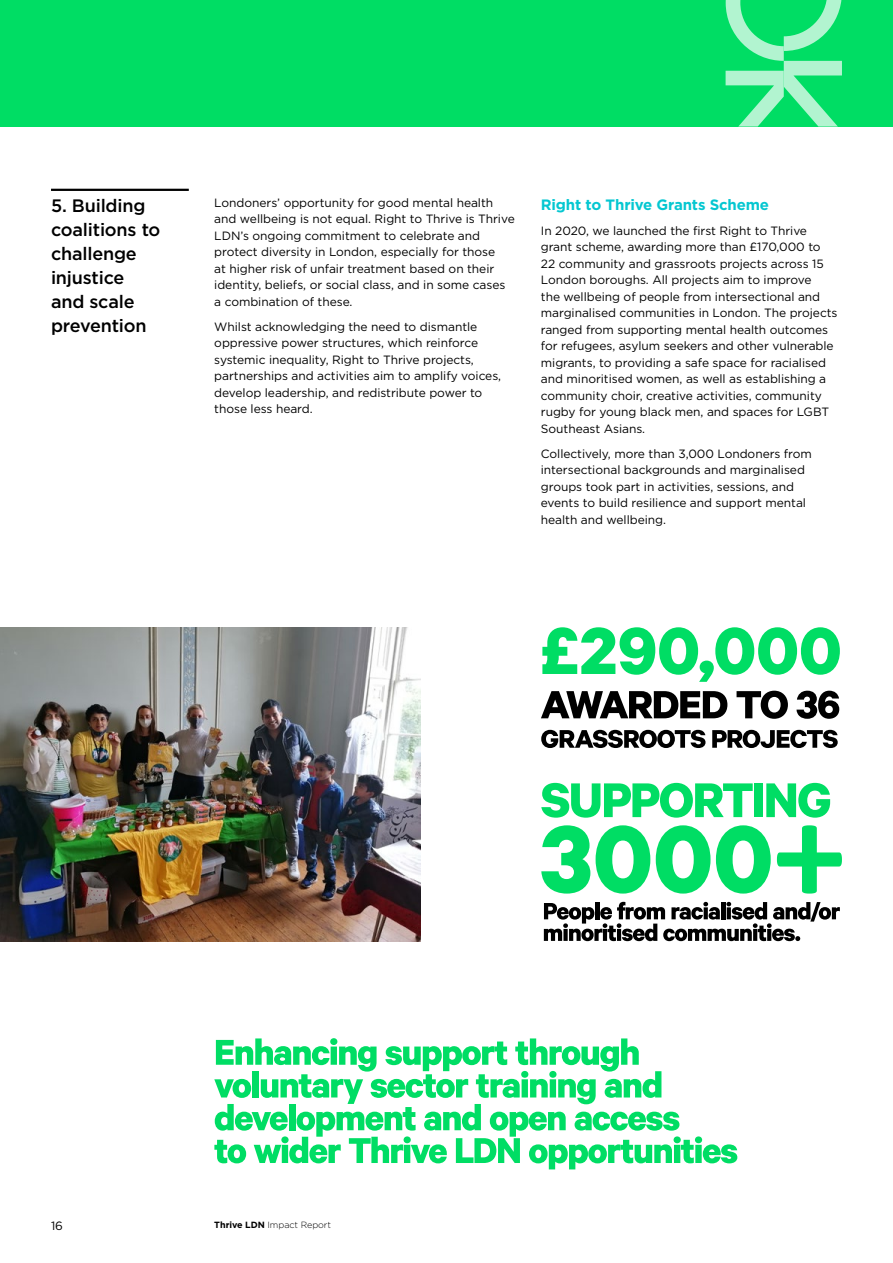
<style>
.page{position:relative;width:893px;height:1263px;background:#fff}
.page>*{position:absolute;margin:0;border:0;box-sizing:border-box;transform-origin:0 0}
.t1{font:500 18px/24px "Gotham";letter-spacing:-.01em;color:#000}
.t2{font:700 15px "Gotham";letter-spacing:-.01em;color:#05c7d1}
.t3{font:12px/16.5px "Gotham";letter-spacing:-.005em;color:#000}
.t4{font:300 9px "Gotham";letter-spacing:-.005em;color:#000}
.s1{font-weight:700}
</style>
<div class="page">
<div style="left:0;top:0;width:893px;height:127px;background:#00dd64"></div>
<svg style="left:726px;top:0;width:116px;height:127px"></svg>
<hr style="left:51px;top:189px;width:138px;height:2px;background:#000">
<svg style="left:542px;top:627px;width:298px;height:55px"></svg>
<svg style="left:541px;top:691px;width:186px;height:27px"></svg>
<svg style="left:736px;top:691px;width:52px;height:28px"></svg>
<svg style="left:796px;top:691px;width:43px;height:28px"></svg>
<svg style="left:541px;top:730px;width:164px;height:18px"></svg>
<svg style="left:712px;top:730px;width:126px;height:18px"></svg>
<svg style="left:214px;top:1038px;width:523px;height:131px"></svg>
<img style="left:0;top:627px;width:421px;height:314px">
<svg style="left:541px;top:825px;width:49px;height:68px"></svg>
<svg style="left:596px;top:825px;width:54px;height:68px"></svg>
<svg style="left:656px;top:825px;width:54px;height:68px"></svg>
<svg style="left:716px;top:825px;width:55px;height:68px"></svg>
<svg style="left:544px;top:902px;width:296px;height:39px"></svg>
<svg style="left:541px;top:783px;width:212px;height:35px"></svg>
<div style="left:754px;top:783px;width:9px;height:34px;background:#00dd64"></div>
<svg style="left:766px;top:783px;width:64px;height:35px"></svg>
<svg style="left:777px;top:825px;width:65px;height:68px"></svg>
<h1 class="t1" style="left:51px;top:193px;width:111px">5. Building coalitions to challenge injustice and scale prevention</h1>
<p class="t3" style="left:214px;top:194px;width:302px">Londoners’ opportunity for good mental health and wellbeing is not equal. Right to Thrive is Thrive LDN’s ongoing commitment to celebrate and protect diversity in London, especially for those<br>at higher risk of unfair treatment based on their identity, beliefs, or social class, and in some cases a combination of these.</p>
<p class="t3" style="left:214px;top:318px;width:288px">Whilst acknowledging the need to dismantle oppressive power structures, which reinforce systemic inequality, Right to Thrive projects, partnerships and activities aim to amplify voices, develop leadership, and redistribute power to those less heard.</p>
<p class="t2" style="left:541px;top:196px;width:230px">Right to Thrive Grants Scheme</p>
<p class="t3" style="left:541px;top:222px;width:298px">In 2020, we launched the first Right to Thrive grant scheme, awarding more than £170,000 to 22 community and grassroots projects across 15<br>London boroughs. All projects aim to improve<br>the wellbeing of people from intersectional and marginalised communities in London. The projects ranged from supporting mental health outcomes for refugees, asylum seekers and other vulnerable migrants, to providing a safe space for racialised and minoritised women, as well as establishing a community choir, creative activities, community rugby for young black men, and spaces for LGBT Southeast Asians.</p>
<p class="t3" style="left:541px;top:445px;width:273px">Collectively, more than 3,000 Londoners from intersectional backgrounds and marginalised groups took part in activities, sessions, and events to build resilience and support mental health and wellbeing.</p>
<p class="t3" style="left:51px;top:1217px;width:13px">16</p>
<p class="t4" style="left:214px;top:1219px;width:118px"><span class="s1">Thrive LDN</span> Impact Report</p>
</div>
